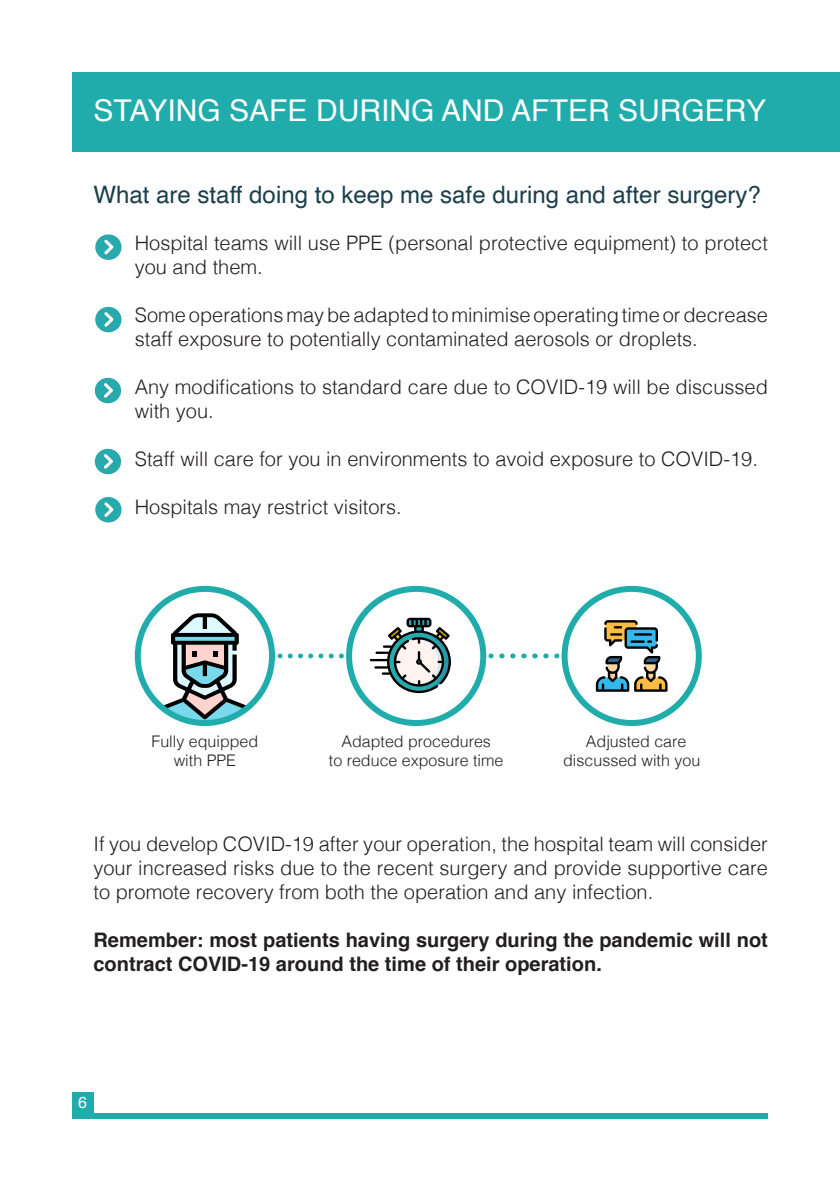
<style>
.page{position:relative;width:840px;height:1191px;background:#fff}
.page>*{position:absolute;margin:0;border:0;box-sizing:border-box;transform-origin:0 0}
.t1{font:30px "Helvetica";color:#fff}
.t2{font:24px "Helvetica";color:#1b3f4c}
.t3{font:300 20px/24px "Helvetica";color:#231f20}
.t4{font:700 20px/24px "Helvetica";color:#231f20}
.t5{font:300 16px/19.2px "Helvetica";color:#231f20;text-align:center}
.t6{font:16px "Helvetica";color:#fff}
</style>
<div class="page">
<div style="left:72px;top:72px;width:767px;height:79px;background:#21acac"></div>
<div style="left:72px;top:1113px;width:695px;height:6px;background:#21acac"></div>
<div style="left:72px;top:1092px;width:21px;height:21px;background:#21acac"></div>
<svg style="left:141px;top:613px;width:127px;height:110px"></svg>
<div style="left:135px;top:586px;width:140px;height:140px;border:6px solid #21acac;border-radius:50%"></div>
<svg style="left:369px;top:618px;width:82px;height:76px"></svg>
<div style="left:346px;top:586px;width:140px;height:140px;border:6px solid #21acac;border-radius:50%"></div>
<svg style="left:595px;top:620px;width:72px;height:72px"></svg>
<div style="left:561px;top:586px;width:140px;height:140px;border:6px solid #21acac;border-radius:50%"></div>
<svg style="left:501px;top:653px;width:56px;height:5px"></svg>
<svg style="left:290px;top:653px;width:52px;height:5px"></svg>
<div style="left:95px;top:234px;width:26px;height:26px;background:#28a9ab;border-radius:50%"></div>
<svg style="left:104px;top:239px;width:9px;height:16px"></svg>
<div style="left:95px;top:307px;width:26px;height:25px;background:#28a9ab;border-radius:50%"></div>
<svg style="left:104px;top:312px;width:9px;height:15px"></svg>
<div style="left:95px;top:378px;width:26px;height:25px;background:#28a9ab;border-radius:50%"></div>
<svg style="left:104px;top:383px;width:9px;height:15px"></svg>
<div style="left:95px;top:449px;width:26px;height:25px;background:#28a9ab;border-radius:50%"></div>
<svg style="left:104px;top:454px;width:9px;height:15px"></svg>
<div style="left:95px;top:497px;width:26px;height:25px;background:#28a9ab;border-radius:50%"></div>
<svg style="left:104px;top:502px;width:9px;height:15px"></svg>
<p class="t1" style="left:93px;top:87px;width:673px">STAYING SAFE DURING AND AFTER SURGERY</p>
<p class="t2" style="left:93px;top:176px;width:668px">What are staff doing to keep me safe during and after surgery?</p>
<p class="t3" style="left:135px;top:230px;width:634px">Hospital teams will use PPE (personal protective equipment) to protect you and them.</p>
<p class="t3" style="left:135px;top:302px;width:634px">Some operations may be adapted to minimise operating time or decrease staff exposure to potentially contaminated aerosols or droplets.</p>
<p class="t3" style="left:135px;top:374px;width:634px">Any modifications to standard care due to COVID-19 will be discussed with you.</p>
<p class="t3" style="left:135px;top:446px;width:624px">Staff will care for you in environments to avoid exposure to COVID-19.</p>
<p class="t3" style="left:135px;top:494px;width:268px">Hospitals may restrict visitors.</p>
<p class="t5" style="left:151px;top:730px;width:108px">Fully equipped</p>
<p class="t5" style="left:174px;top:749px;width:64px">with PPE</p>
<p class="t5" style="left:341px;top:730px;width:151px">Adapted procedures</p>
<p class="t5" style="left:329px;top:749px;width:176px">to reduce exposure time</p>
<p class="t5" style="left:563px;top:730px;width:138px">Adjusted care discussed with you</p>
<p class="t3" style="left:93px;top:830px;width:675px;text-align:justify">If you develop COVID-19 after your operation, the hospital team will consider your increased risks due to the recent surgery and provide supportive care to promote recovery from both the operation and any infection.</p>
<p class="t4" style="left:93px;top:928px;width:675px">Remember: most patients having surgery during the pandemic will not contract COVID-19 around the time of their operation.</p>
<p class="t6" style="left:78px;top:1090px;width:10px">6</p>
</div>
